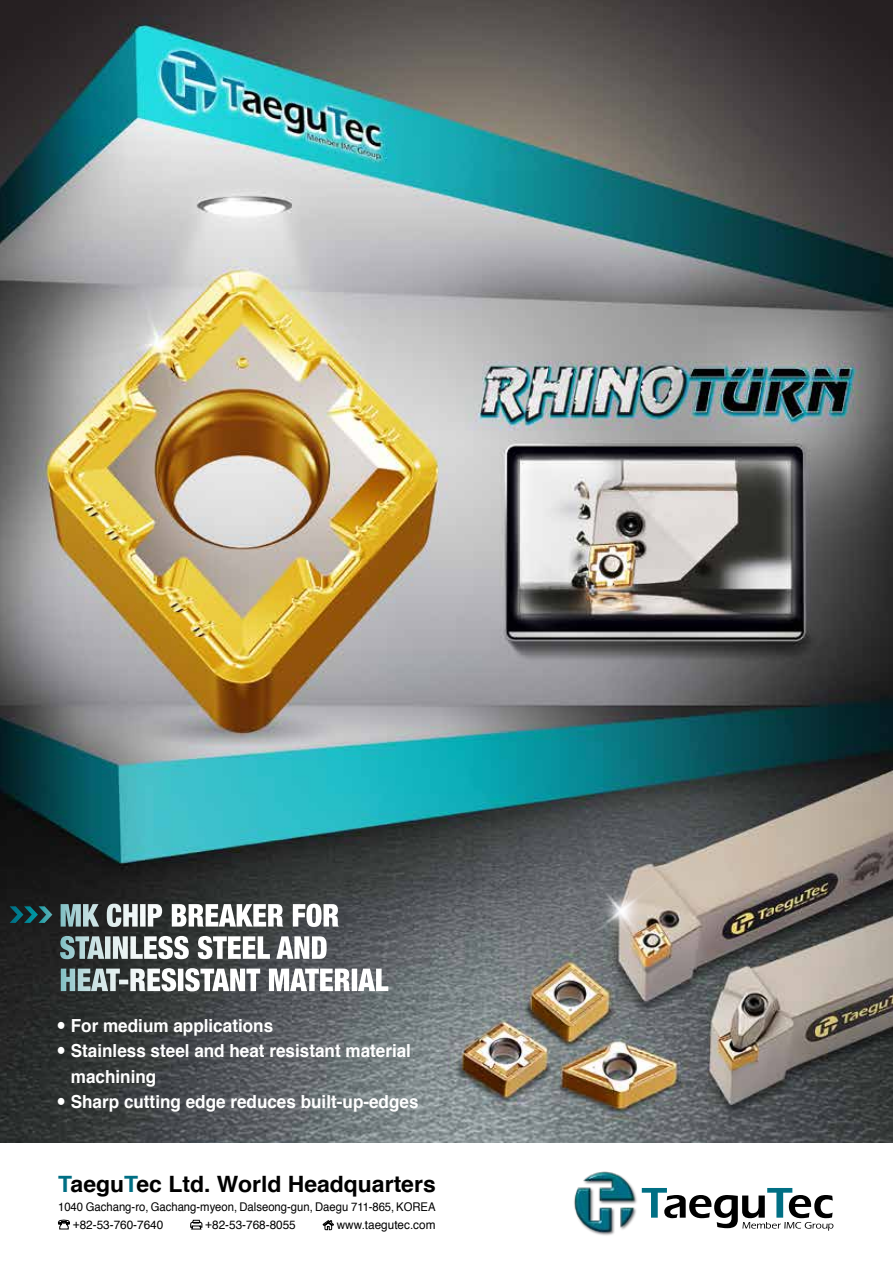
<style>
.page{position:relative;width:893px;height:1263px;background:#fff}
.page>*{position:absolute;margin:0;border:0;box-sizing:border-box;transform-origin:0 0}
.t1{font:700 22.5px "Helvetica";color:#000}
.t2{font:700 18px/25.5px "Helvetica";color:#fff;scale:.95 1}
.t3{font:12px/18px "Helvetica";color:#000;scale:.94 1}
.t4{font:12px "Helvetica";color:#000}
.s1{color:#006f84}
</style>
<div class="page">
<img style="left:0;top:0;width:893px;height:1143px">
<img style="left:550px;top:1142px;width:313px;height:94px">
<div style="left:631px;top:1177px;width:213px;height:63px;background:#fff"></div>
<svg style="left:642px;top:1188px;width:191px;height:43px"></svg>
<svg style="left:58px;top:1220px;width:12px;height:9px"></svg>
<svg style="left:190px;top:1220px;width:12px;height:9px"></svg>
<svg style="left:323px;top:1220px;width:11px;height:10px"></svg>
<img style="left:530px;top:826px;width:181px;height:179px">
<svg style="left:162px;top:968px;width:226px;height:23px"></svg>
<svg style="left:60px;top:936px;width:152px;height:23px"></svg>
<svg style="left:107px;top:904px;width:232px;height:23px"></svg>
<svg style="left:10px;top:906px;width:42px;height:17px"></svg>
<svg style="left:58px;top:1021px;width:7px;height:7px"></svg>
<svg style="left:58px;top:1047px;width:7px;height:7px"></svg>
<svg style="left:58px;top:1098px;width:7px;height:7px"></svg>
<p class="t2" style="left:71px;top:1013px;width:368px">For medium applications<br>Stainless steel and heat resistant material machining<br>Sharp cutting edge reduces built-up-edges</p>
<p class="t1" style="left:58px;top:1166px;width:379px"><span class="s1">T</span>aegu<span class="s1">T</span>ec Ltd. World Headquarters</p>
<p class="t3" style="left:73px;top:1198px;width:387px;text-indent:-15px">1040 Gachang-ro, Gachang-myeon, Dalseong-gun, Daegu 711-865, KOREA +82-53-760-7640</p>
<p class="t4" style="left:205px;top:1216px;width:92px">+82-53-768-8055</p>
<p class="t4" style="left:337px;top:1216px;width:100px">www.taegutec.com</p>
</div>
